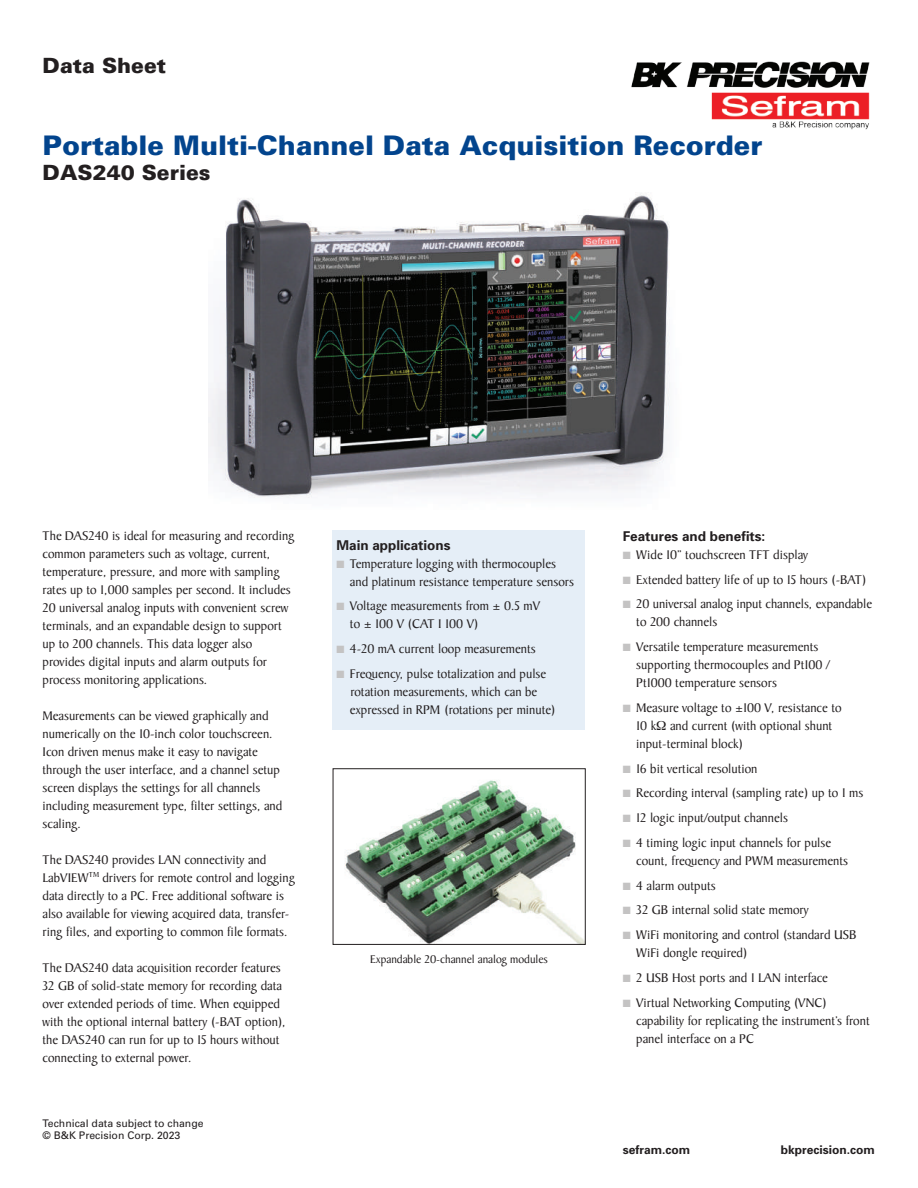
<style>
.page{position:relative;width:918px;height:1188px;background:#fff}
.page>*{position:absolute;margin:0;border:0;box-sizing:border-box;transform-origin:0 0}
.t1{font:900 27px "Univers";color:#02448d}
.t2{font:900 21px "Univers";color:#231f20}
.t3{font:13.5px/18px "Baker Signet";color:#231f20}
.t4{font:700 13.5px "Univers";color:#231f20}
.t5{font:12px "Baker Signet";color:#231f20}
.t6{font:700 12px "Univers";color:#231f20}
.t7{font:10.5px/12.6px "Univers";color:#231f20}
.s1{color:#c4c3c3}
</style>
<div class="page">
<img style="left:631px;top:61px;width:239px;height:69px">
<img style="left:209px;top:194px;width:461px;height:304px">
<div style="left:332px;top:530px;width:253px;height:200px;background:#e5eef7"></div>
<img style="left:345px;top:780px;width:239px;height:163px">
<div style="left:333px;top:768px;width:253px;height:177px;border:1px solid #231f20"></div>
<h2 class="t2" style="left:43px;top:53px;width:125px">Data Sheet</h2>
<h1 class="t1" style="left:43px;top:129px;width:721px">Portable Multi-Channel Data Acquisition Recorder</h1>
<h2 class="t2" style="left:43px;top:160px;width:169px">DAS240 Series</h2>
<p class="t3" style="left:43px;top:527px;width:253px">The DAS240 is ideal for measuring and recording common parameters such as voltage, current, temperature, pressure, and more with sampling rates up to 1,000 samples per second. It includes 20 universal analog inputs with convenient screw terminals, and an expandable design to support up to 200 channels. This data logger also provides digital inputs and alarm outputs for process monitoring applications.</p>
<p class="t3" style="left:43px;top:707px;width:241px">Measurements can be viewed graphically and numerically on the 10-inch color touchscreen.<br>Icon driven menus make it easy to navigate through the user interface, and a channel setup screen displays the settings for all channels including measurement type, filter settings, and scaling.</p>
<p class="t3" style="left:43px;top:851px;width:254px">The DAS240 provides LAN connectivity and LabVIEW<sup>TM</sup> drivers for remote control and logging data directly to a PC. Free additional software is also available for viewing acquired data, transfer&shy;ring files, and exporting to common file formats.</p>
<p class="t3" style="left:43px;top:959px;width:245px">The DAS240 data acquisition recorder features 32 GB of solid-state memory for recording data over extended periods of time. When equipped with the optional internal battery (-BAT option), the DAS240 can run for up to 15 hours without connecting to external power.</p>
<p class="t7" style="left:43px;top:1117px;width:163px">Technical data subject to change © B&amp;K Precision Corp. 2023</p>
<p class="t4" style="left:336px;top:537px;width:116px">Main applications</p>
<p class="t3" style="left:350px;top:555px;width:226px;text-indent:-14px"><span class="s1">■</span> Temperature logging with thermocouples and platinum resistance temperature sensors</p>
<p class="t3" style="left:350px;top:598px;width:192px;text-indent:-14px"><span class="s1">■</span> Voltage measurements from ± 0.5 mV to ± 100 V (CAT I 100 V)</p>
<p class="t3" style="left:336px;top:640px;width:201px"><span class="s1">■</span> 4-20 mA current loop measurements</p>
<p class="t3" style="left:350px;top:665px;width:207px;text-indent:-14px"><span class="s1">■</span> Frequency, pulse totalization and pulse rotation measurements, which can be expressed in RPM (rotations per minute)</p>
<p class="t5" style="left:370px;top:953px;width:179px">Expandable 20-channel analog modules</p>
<p class="t4" style="left:623px;top:528px;width:144px">Features and benefits:</p>
<p class="t3" style="left:623px;top:546px;width:187px"><span class="s1">■</span> Wide 10” touchscreen TFT display</p>
<p class="t3" style="left:623px;top:571px;width:245px"><span class="s1">■</span> Extended battery life of up to 15 hours (-BAT)</p>
<p class="t3" style="left:636px;top:596px;width:237px;text-indent:-14px"><span class="s1">■</span> 20 universal analog input channels, expandable to 200 channels</p>
<p class="t3" style="left:636px;top:638px;width:195px;text-indent:-14px"><span class="s1">■</span> Versatile temperature measurements supporting thermocouples and Pt100 /<br>Pt1000 temperature sensors</p>
<p class="t3" style="left:636px;top:699px;width:207px;text-indent:-14px"><span class="s1">■</span> Measure voltage to ±100 V, resistance to<br>10 k and current (with optional shunt input-terminal block)</p>
<p class="t3" style="left:623px;top:760px;width:136px"><span class="s1">■</span> 16 bit vertical resolution</p>
<p class="t3" style="left:623px;top:785px;width:242px"><span class="s1">■</span> Recording interval (sampling rate) up to 1 ms</p>
<p class="t3" style="left:623px;top:809px;width:167px"><span class="s1">■</span> 12 logic input/output channels</p>
<p class="t3" style="left:636px;top:834px;width:213px;text-indent:-14px"><span class="s1">■</span> 4 timing logic input channels for pulse count, frequency and PWM measurements</p>
<p class="t3" style="left:623px;top:877px;width:94px"><span class="s1">■</span> 4 alarm outputs</p>
<p class="t3" style="left:623px;top:902px;width:187px"><span class="s1">■</span> 32 GB internal solid state memory</p>
<p class="t3" style="left:636px;top:926px;width:222px;text-indent:-14px"><span class="s1">■</span> WiFi monitoring and control (standard USB<br>WiFi dongle required)</p>
<p class="t3" style="left:623px;top:969px;width:207px"><span class="s1">■</span> 2 USB Host ports and 1 LAN interface</p>
<p class="t3" style="left:636px;top:994px;width:235px;text-indent:-14px"><span class="s1">■</span> Virtual Networking Computing (VNC) capability for replicating the instrument’s front panel interface on a PC</p>
<p class="t6" style="left:623px;top:1143px;width:69px">sefram.com</p>
<p class="t6" style="left:781px;top:1143px;width:96px">bkprecision.com</p>
</div>
